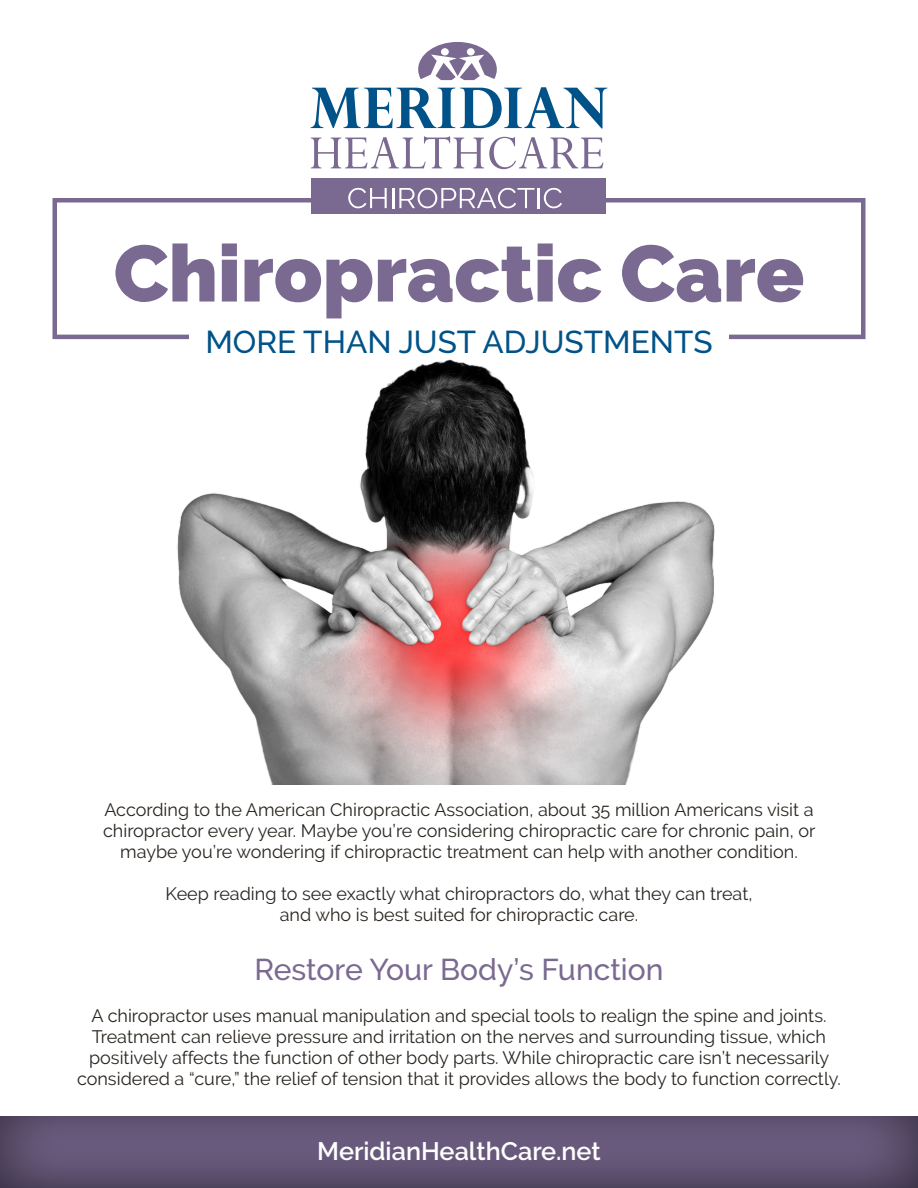
<style>
.page{position:relative;width:918px;height:1188px;background:#fff}
.page>*{position:absolute;margin:0;border:0;box-sizing:border-box;transform-origin:0 0}
.t1{font:900 79.5px "Raleway";color:#7a6991}
.t2{font:500 31.5px "Raleway";color:#005288}
.t3{font:500 30px "Raleway";color:#7a6991}
.t4{font:600 25.2px "Raleway";color:#fff}
.t5{font:18px/21px "Raleway";color:#29241f;text-align:center}
</style>
<div class="page">
<div style="left:52px;top:198px;width:814px;height:141px;border:4px solid #7a6991"></div>
<div style="left:0;top:1105px;width:918px;height:83px;background:#000;opacity:.62"></div>
<svg style="left:311px;top:136px;width:292px;height:33px"></svg>
<svg style="left:311px;top:87px;width:296px;height:42px"></svg>
<svg style="left:418px;top:42px;width:79px;height:38px"></svg>
<div style="left:312px;top:179px;width:294px;height:35px;background:#7a6991"></div>
<svg style="left:348px;top:188px;width:39px;height:20px"></svg>
<hr style="left:392px;top:188px;width:2px;height:20px;background:#fff">
<svg style="left:399px;top:188px;width:136px;height:20px"></svg>
<hr style="left:538px;top:188px;width:2px;height:20px;background:#fff">
<svg style="left:544px;top:188px;width:18px;height:20px"></svg>
<img style="left:86px;top:334px;width:680px;height:450px">
<h1 class="t1" style="left:114px;top:227px;width:692px">Chiropractic Care</h1>
<h2 class="t2" style="left:205px;top:323px;width:509px">MORE THAN JUST ADJUSTMENTS</h2>
<p class="t5" style="left:103px;top:800px;width:714px">According to the American Chiropractic Association, about 35 million Americans visit a chiropractor every year. Maybe you’re considering chiropractic care for chronic pain, or maybe you’re wondering if chiropractic treatment can help with another condition.</p>
<p class="t5" style="left:166px;top:884px;width:588px">Keep reading to see exactly what chiropractors do, what they can treat, and who is best suited for chiropractic care.</p>
<h3 class="t3" style="left:255px;top:952px;width:410px">Restore Your Body’s Function</h3>
<p class="t5" style="left:77px;top:1005px;width:765px">A chiropractor uses manual manipulation and special tools to realign the spine and joints.<br>Treatment can relieve pressure and irritation on the nerves and surrounding tissue, which positively affects the function of other body parts. While chiropractic care isn’t necessarily considered a “cure,” the relief of tension that it provides allows the body to function correctly.</p>
<h3 class="t4" style="left:317px;top:1137px;width:285px">MeridianHealthCare.net</h3>
</div>
